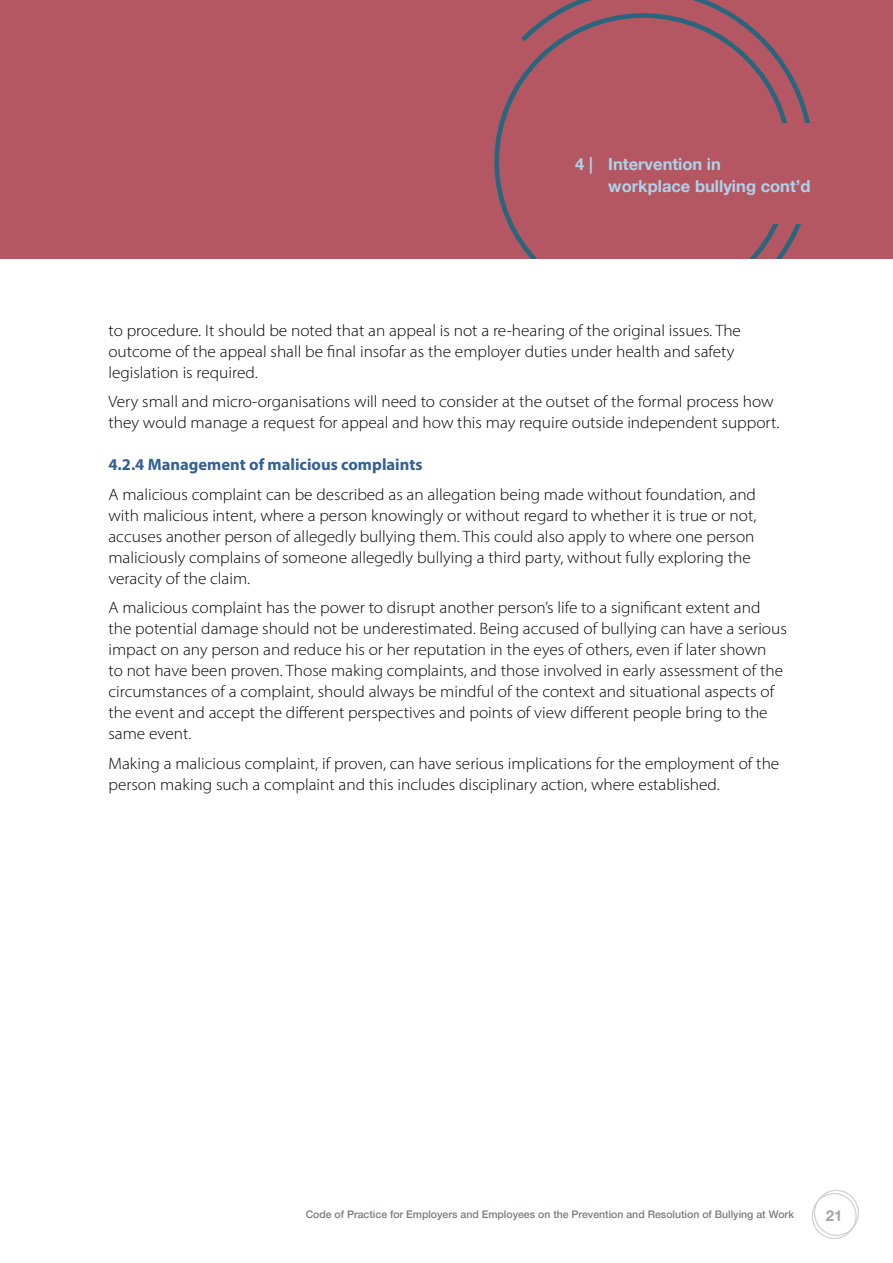
<style>
.page{position:relative;width:893px;height:1263px;background:#fff}
.page>*{position:absolute;margin:0;border:0;box-sizing:border-box;transform-origin:0 0}
.t1{font:300 16.5px/21px "Myriad Pro";color:#040503;scale:1.05 1}
.t2{font:700 16.5px/22.5px "Helvetica Neue";color:#abd4ea}
.t3{font:700 16.5px "Myriad Pro";color:#346093}
.t4{font:700 15px "Helvetica Neue";color:#a5a6aa}
.t5{font:500 10.5px "Helvetica Neue";color:#7a7c7f}
</style>
<div class="page">
<div style="left:814px;top:1190px;width:45px;height:46px;border:1px solid #cdced0;border-radius:50%"></div>
<div style="left:812px;top:1193px;width:45px;height:46px;border:1px solid #cdced0;border-radius:50%"></div>
<div style="left:0;top:0;width:893px;height:259px;background:#b45763"></div>
<svg style="left:516px;top:0;width:294px;height:259px"></svg>
<div style="left:589px;top:123px;width:250px;height:100px;background:#b45763"></div>
<p class="t2" style="left:608px;top:153px;width:204px;text-indent:-33px">4 | Intervention in<br>workplace bullying cont’d</p>
<p class="t1" style="left:108px;top:319px;width:604px">to procedure. It should be noted that an appeal is not a re-hearing of the original issues. The outcome of the appeal shall be final insofar as the employer duties under health and safety legislation is required.</p>
<p class="t1" style="left:108px;top:391px;width:641px">Very small and micro-organisations will need to consider at the outset of the formal process how they would manage a request for appeal and how this may require outside independent support.</p>
<p class="t3" style="left:108px;top:454px;width:316px">4.2.4 Management of malicious complaints</p>
<p class="t1" style="left:108px;top:484px;width:619px">A malicious complaint can be described as an allegation being made without foundation, and with malicious intent, where a person knowingly or without regard to whether it is true or not, accuses another person of allegedly bullying them. This could also apply to where one person maliciously complains of someone allegedly bullying a third party, without fully exploring the veracity of the claim.</p>
<p class="t1" style="left:108px;top:597px;width:648px">A malicious complaint has the power to disrupt another person’s life to a significant extent and the potential damage should not be underestimated. Being accused of bullying can have a serious impact on any person and reduce his or her reputation in the eyes of others, even if later shown<br>to not have been proven. Those making complaints, and those involved in early assessment of the circumstances of a complaint, should always be mindful of the context and situational aspects of the event and accept the different perspectives and points of view different people bring to the same event.</p>
<p class="t1" style="left:108px;top:753px;width:640px">Making a malicious complaint, if proven, can have serious implications for the employment of the person making such a complaint and this includes disciplinary action, where established.</p>
<p class="t5" style="left:306px;top:1206px;width:490px">Code of Practice for Employers and Employees on the Prevention and Resolution of Bullying at Work</p>
<p class="t4" style="left:826px;top:1203px;width:18px">21</p>
</div>
